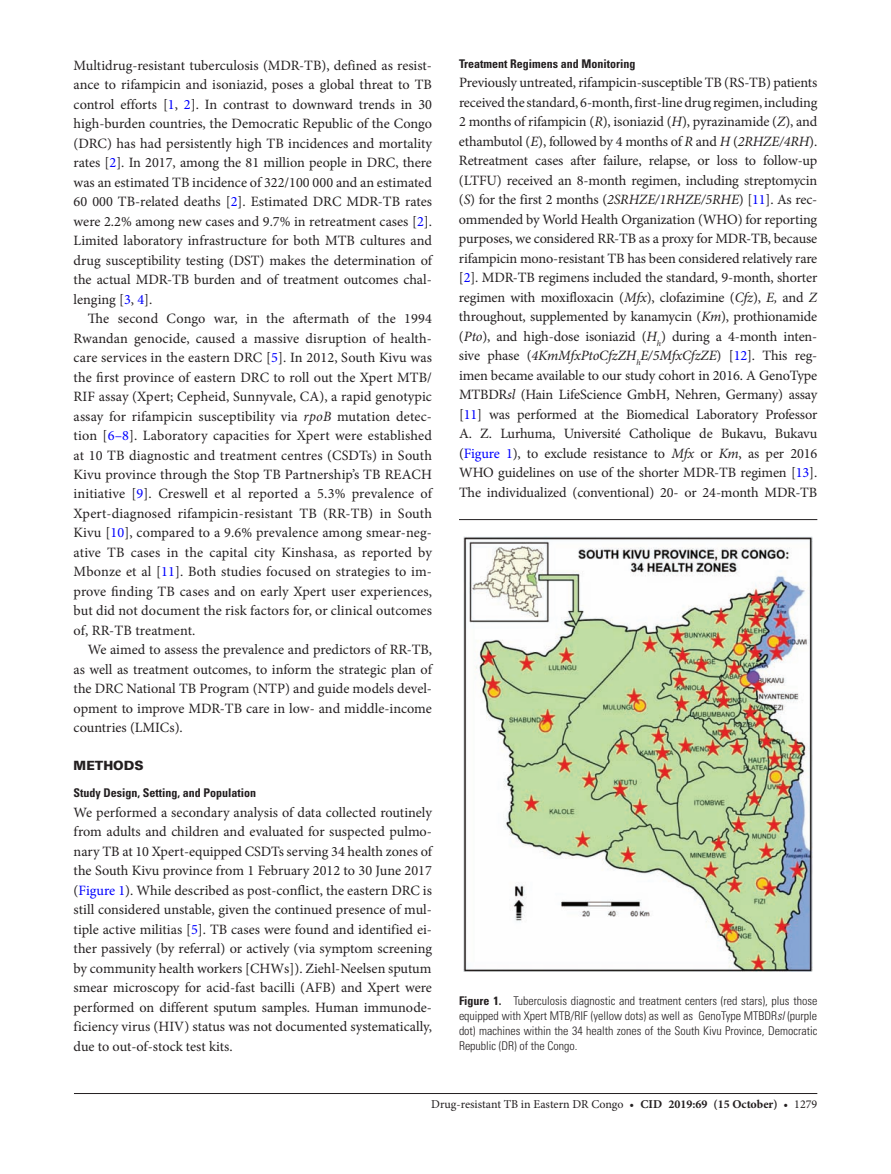
<style>
.page{position:relative;width:891px;height:1174px;background:#fff}
.page>*{position:absolute;margin:0;border:0;box-sizing:border-box;transform-origin:0 0}
.t1{font:14.25px/19.5px "Minion Pro";letter-spacing:-.005em;color:#231f20;text-align:justify}
.t2{font:900 12.75px "Univers LT Std";color:#231f20}
.t3{font:300 condensed 12px/15px "Univers LT Std";color:#231f20;text-align:justify}
.t4{font:700 condensed 12px "Univers LT Std";color:#231f20}
.t5{font:12px "Minion Pro";color:#231f20}
.s1{color:#00f}
.s2{font-style:italic}
.s3{font-weight:700}
</style>
<div class="page">
<hr style="left:74px;top:1093px;width:743px;height:1px;background:#231f20">
<hr style="left:459px;top:519px;width:358px;height:1px;background:#231f20">
<img style="left:464px;top:536px;width:349px;height:435px">
<p class="t1" style="left:74px;top:55px;width:360px">Multidrug-resistant tuberculosis (MDR-TB), defined as resist&shy;ance to rifampicin and isoniazid, poses a global threat to TB control efforts [<span class="s1">1</span>, <span class="s1">2</span>]. In contrast to downward trends in 30 high-burden countries, the Democratic Republic of the Congo (DRC) has had persistently high TB incidences and mortality rates [<span class="s1">2</span>]. In 2017, among the 81 million people in DRC, there was an estimated TB incidence of 322/100 000 and an estimated 60 000 TB-related deaths [<span class="s1">2</span>]. Estimated DRC MDR-TB rates were 2.2% among new cases and 9.7% in retreatment cases [<span class="s1">2</span>].<br>Limited laboratory infrastructure for both MTB cultures and drug susceptibility testing (DST) makes the determination of the actual MDR-TB burden and of treatment outcomes chal&shy;lenging [<span class="s1">3</span>, <span class="s1">4</span>].</p>
<p class="t1" style="left:74px;top:309px;width:360px;text-indent:14px">The second Congo war, in the aftermath of the 1994<br>Rwandan genocide, caused a massive disruption of health&shy;care services in the eastern DRC [<span class="s1">5</span>]. In 2012, South Kivu was the first province of eastern DRC to roll out the Xpert MTB/ RIF assay (Xpert; Cepheid, Sunnyvale, CA), a rapid genotypic assay for rifampicin susceptibility via <span class="s2">rpoB</span> mutation detec&shy;tion [<span class="s1">6–8</span>]. Laboratory capacities for Xpert were established at 10 TB diagnostic and treatment centres (CSDTs) in South Kivu province through the Stop TB Partnership’s TB REACH initiative [<span class="s1">9</span>]. Creswell et al reported a 5.3% prevalence of Xpert-diagnosed rifampicin-resistant TB (RR-TB) in South Kivu [<span class="s1">10</span>], compared to a 9.6% prevalence among smear-neg&shy;ative TB cases in the capital city Kinshasa, as reported by Mbonze et al [<span class="s1">11</span>]. Both studies focused on strategies to im&shy;prove finding TB cases and on early Xpert user experiences, but did not document the risk factors for, or clinical outcomes of, RR-TB treatment.</p>
<p class="t1" style="left:74px;top:640px;width:360px;text-indent:14px">We aimed to assess the prevalence and predictors of RR-TB, as well as treatment outcomes, to inform the strategic plan of the DRC National TB Program (NTP) and guide models devel&shy;opment to improve MDR-TB care in low- and middle-income countries (LMICs).</p>
<p class="t2" style="left:74px;top:758px;width:72px">METHODS</p>
<p class="t4" style="left:74px;top:785px;width:184px">Study Design, Setting, and Population</p>
<p class="t1" style="left:74px;top:802px;width:360px">We performed a secondary analysis of data collected routinely from adults and children and evaluated for suspected pulmo&shy;nary TB at 10 Xpert-equipped CSDTs serving 34 health zones of the South Kivu province from 1 February 2012 to 30 June 2017 (<span class="s1">Figure 1</span>). While described as post-conflict, the eastern DRC is still considered unstable, given the continued presence of mul&shy;tiple active militias [<span class="s1">5</span>]. TB cases were found and identified ei&shy;ther passively (by referral) or actively (via symptom screening by community health workers [CHWs]). Ziehl-Neelsen sputum smear microscopy for acid-fast bacilli (AFB) and Xpert were performed on different sputum samples. Human immunode&shy;ficiency virus (HIV) status was not documented systematically, due to out-of-stock test kits.</p>
<p class="t4" style="left:459px;top:56px;width:178px">Treatment Regimens and Monitoring</p>
<p class="t1" style="left:459px;top:73px;width:360px">Previously untreated, rifampicin-susceptible TB (RS-TB) patients received the standard, 6-month, first-line drug regimen, including 2 months of rifampicin (<span class="s2">R</span>), isoniazid (<span class="s2">H</span>), pyrazinamide (<span class="s2">Z</span>), and ethambutol (<span class="s2">E</span>), followed by 4 months of <span class="s2">R</span> and <span class="s2">H</span> (<span class="s2">2RHZE/4RH</span>).<br>Retreatment cases after failure, relapse, or loss to follow-up (LTFU) received an 8-month regimen, including streptomycin (<span class="s2">S</span>) for the first 2 months (<span class="s2">2SRHZE/1RHZE/5RHE</span>) [<span class="s1">11</span>]. As rec&shy;ommended by World Health Organization (WHO) for reporting purposes, we considered RR-TB as a proxy for MDR-TB, because rifampicin mono-resistant TB has been considered relatively rare [<span class="s1">2</span>]. MDR-TB regimens included the standard, 9-month, shorter regimen with moxifloxacin (<span class="s2">Mfx</span>), clofazimine (<span class="s2">Cfz</span>), <span class="s2">E,</span> and <span class="s2">Z </span>throughout, supplemented by kanamycin (<span class="s2">Km</span>), prothionamide (<span class="s2">Pto</span>), and high-dose isoniazid (<span class="s2">H</span><sub>h</sub>) during a 4-month inten&shy;sive phase (<span class="s2">4KmMfxPtoCfzZH</span><sub>h</sub><span class="s2">E/5MfxCfzZE</span>) [<span class="s1">12</span>]. This reg&shy;imen became available to our study cohort in 2016. A GenoType MTBDR<span class="s2">sl</span> (Hain LifeScience GmbH, Nehren, Germany) assay [<span class="s1">11</span>] was performed at the Biomedical Laboratory Professor A. Z. Lurhuma, Université Catholique de Bukavu, Bukavu (<span class="s1">Figure 1</span>), to exclude resistance to <span class="s2">Mfx</span> or <span class="s2">Km</span>, as per 2016<br>WHO guidelines on use of the shorter MDR-TB regimen [<span class="s1">13</span>].<br>The individualized (conventional) 20- or 24-month MDR-TB</p>
<p class="t3" style="left:459px;top:993px;width:360px"><span class="s3">Figure 1.</span> Tuberculosis diagnostic and treatment centers (red stars), plus those equipped with Xpert MTB/RIF (yellow dots) as well as GenoType MTBDR<span class="s2">sl</span> (purple dot) machines within the 34 health zones of the South Kivu Province, Democratic Republic (DR) of the Congo.</p>
<p class="t5" style="left:431px;top:1096px;width:388px">Drug-resistant TB in Eastern DR Congo • <span class="s3">cid 2019:69 (15 October)</span> • 1279</p>
</div>
